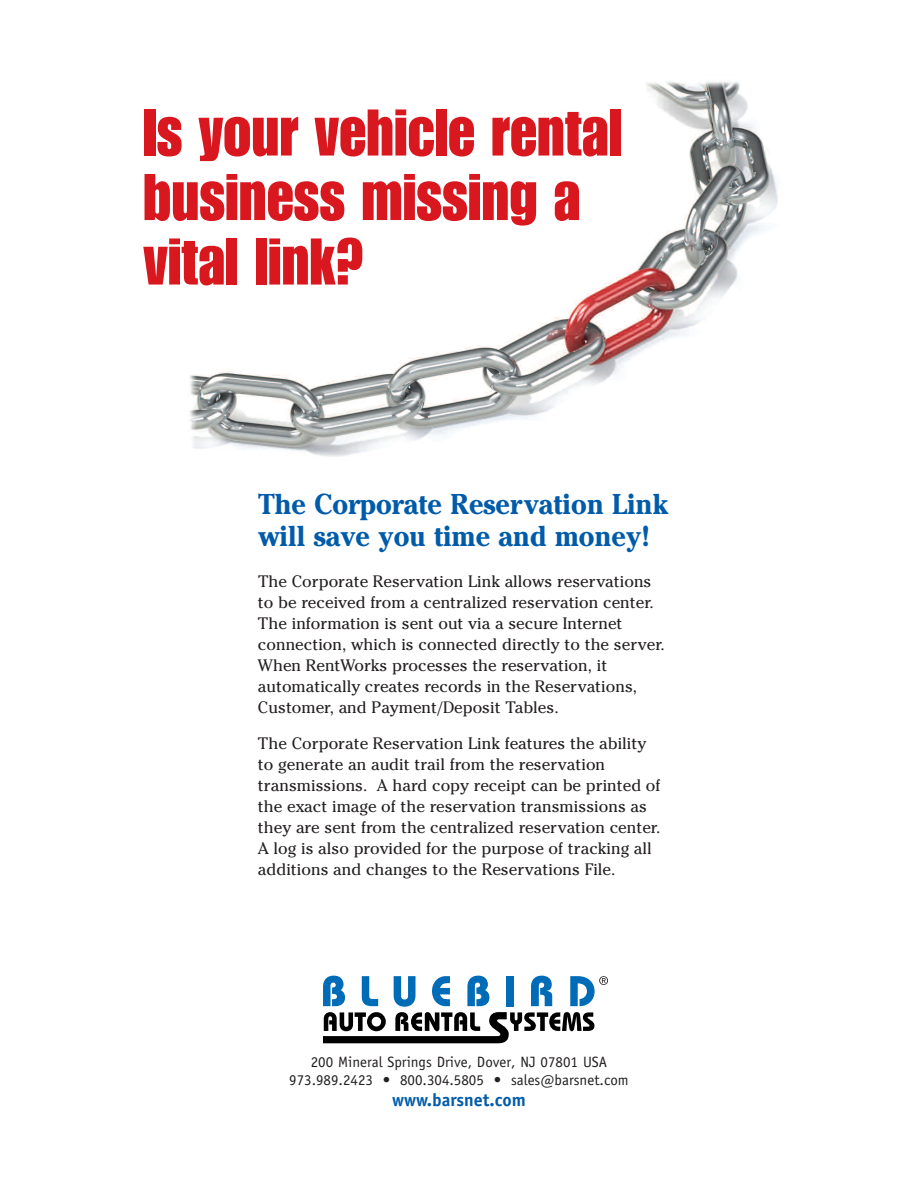
<style>
.page{position:relative;width:918px;height:1188px;background:#fff}
.page>*{position:absolute;margin:0;border:0;box-sizing:border-box;transform-origin:0 0}
.t1{font:64.5px/64.5px "Impact";color:#d8171f;scale:.94 1}
.t2{font:700 28.5px/31.5px "Cheltenham";color:#015ba9;scale:.95 1}
.t3{font:700 18px "Officina Sans";color:#015ba9}
.t4{font:16.5px/21px "Cheltenham";color:#231f20}
.t5{font:15px/18px "Officina Sans";color:#231f20;text-align:center}
</style>
<div class="page">
<svg style="left:323px;top:976px;width:285px;height:67px"></svg>
<img style="left:189px;top:81px;width:589px;height:376px">
<h1 class="t1" style="left:143px;top:103px;width:511px">Is your vehicle rental business missing a vital link?</h1>
<h2 class="t2" style="left:258px;top:489px;width:434px">The Corporate Reservation Link will save you time and money!</h2>
<p class="t4" style="left:258px;top:571px;width:408px">The Corporate Reservation Link allows reservations to be received from a centralized reservation center.<br>The information is sent out via a secure Internet connection, which is connected directly to the server.<br>When RentWorks processes the reservation, it automatically creates records in the Reservations, Customer, and Payment/Deposit Tables.</p>
<p class="t4" style="left:258px;top:733px;width:404px">The Corporate Reservation Link features the ability to generate an audit trail from the reservation transmissions. A hard copy receipt can be printed of the exact image of the reservation transmissions as they are sent from the centralized reservation center.<br>A log is also provided for the purpose of tracking all additions and changes to the Reservations File.</p>
<p class="t5" style="left:289px;top:1054px;width:341px">200 Mineral Springs Drive, Dover, NJ 07801 USA<br>973.989.2423 • 800.304.5805 • sales@barsnet.com</p>
<p class="t3" style="left:392px;top:1093px;width:135px">www.barsnet.com</p>
</div>
